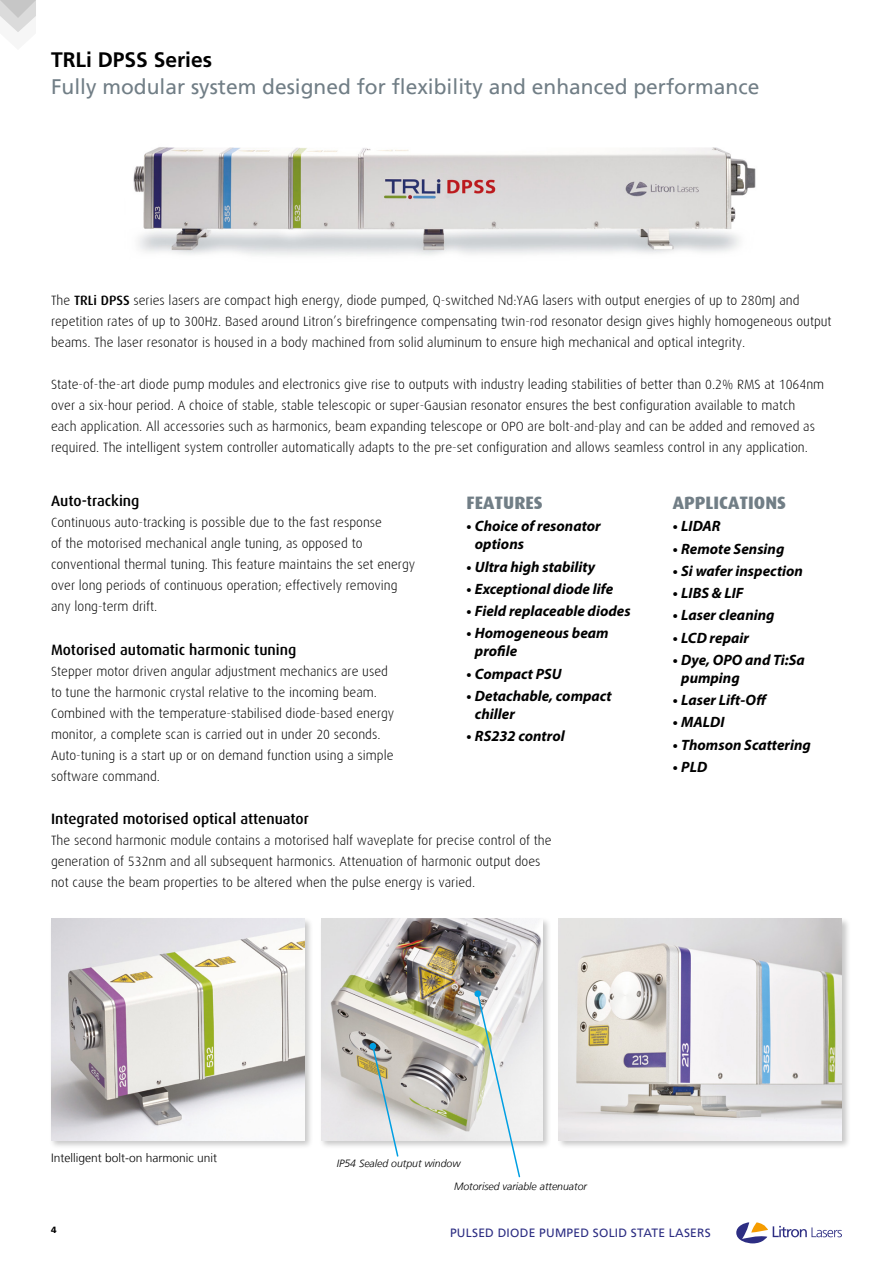
<style>
.page{position:relative;width:893px;height:1263px;background:#fff}
.page>*{position:absolute;margin:0;border:0;box-sizing:border-box;transform-origin:0 0}
.t1{font:21px "Frutiger LT";color:#717e86}
.t2{font:700 21px "Frutiger LT Std";color:#000}
.t3{font:800 18px "Dax";color:#717e86}
.t4{font:italic 700 15px/18px "Myriad Pro";color:#000}
.t5{font:500 15px "Dax Pro";color:#000}
.t6{font:300 13.5px/21px "Dax";color:#000}
.t7{font:12px "Frutiger LT";letter-spacing:.02em;color:#2d2e83}
.t8{font:300 12px "Frutiger LT";color:#000}
.t9{font:italic 300 10.5px/22.6px "Frutiger LT";color:#000}
.t10{font:900 9px "Frutiger LT";color:#000}
.s1{font-family:"Dax Pro";font-weight:500}
</style>
<div class="page">
<svg style="left:0;top:0;width:36px;height:32px"></svg>
<svg style="left:736px;top:1222px;width:106px;height:21px"></svg>
<div style="left:319px;top:917px;width:232px;height:232px;background:#000;opacity:.22"></div>
<img style="left:321px;top:919px;width:221px;height:221px">
<div style="left:556px;top:917px;width:295px;height:232px;background:#000;opacity:.22"></div>
<img style="left:559px;top:919px;width:283px;height:221px">
<div style="left:49px;top:917px;width:265px;height:232px;background:#000;opacity:.22"></div>
<img style="left:51px;top:919px;width:253px;height:221px">
<img style="left:133px;top:147px;width:623px;height:108px">
<svg style="left:370px;top:1043px;width:29px;height:114px;background:#c6cbc8"></svg>
<svg style="left:476px;top:992px;width:45px;height:186px"></svg>
<div style="left:474px;top:990px;width:7px;height:7px;background:#009fe3;border-radius:50%"></div>
<h1 class="t2" style="left:51px;top:47px;width:163px">TRLi DPSS Series</h1>
<h1 class="t1" style="left:51px;top:74px;width:710px">Fully modular system designed for flexibility and enhanced performance</h1>
<p class="t6" style="left:51px;top:290px;width:782px">The <span class="s1">TRLi DPSS</span> series lasers are compact high energy, diode pumped, Q-switched Nd:YAG lasers with output energies of up to 280mJ and repetition rates of up to 300Hz. Based around Litron’s birefringence compensating twin-rod resonator design gives highly homogeneous output beams. The laser resonator is housed in a body machined from solid aluminum to ensure high mechanical and optical integrity.</p>
<p class="t6" style="left:51px;top:374px;width:775px">State-of-the-art diode pump modules and electronics give rise to outputs with industry leading stabilities of better than 0.2% RMS at 1064nm over a six-hour period. A choice of stable, stable telescopic or super-Gausian resonator ensures the best configuration available to match each application. All accessories such as harmonics, beam expanding telescope or OPO are bolt-and-play and can be added and removed as required. The intelligent system controller automatically adapts to the pre-set configuration and allows seamless control in any application.</p>
<p class="t5" style="left:51px;top:491px;width:90px">Auto-tracking</p>
<p class="t6" style="left:51px;top:512px;width:366px">Continuous auto-tracking is possible due to the fast response<br>of the motorised mechanical angle tuning, as opposed to conventional thermal tuning. This feature maintains the set energy over long periods of continuous operation; effectively removing any long-term drift.</p>
<p class="t5" style="left:51px;top:640px;width:247px">Motorised automatic harmonic tuning</p>
<p class="t6" style="left:51px;top:661px;width:345px">Stepper motor driven angular adjustment mechanics are used to tune the harmonic crystal relative to the incoming beam.<br>Combined with the temperature-stabilised diode-based energy monitor, a complete scan is carried out in under 20 seconds.<br>Auto-tuning is a start up or on demand function using a simple software command.</p>
<p class="t5" style="left:51px;top:809px;width:259px">Integrated motorised optical attenuator</p>
<p class="t6" style="left:51px;top:830px;width:502px">The second harmonic module contains a motorised half waveplate for precise control of the generation of 532nm and all subsequent harmonics. Attenuation of harmonic output does not cause the beam properties to be altered when the pulse energy is varied.</p>
<h2 class="t3" style="left:466px;top:493px;width:78px">FEATURES</h2>
<p class="t4" style="left:475px;top:517px;width:127px;text-indent:-9px">• Choice of resonator options</p>
<p class="t4" style="left:466px;top:557px;width:130px">• Ultra high stability</p>
<p class="t4" style="left:466px;top:579px;width:148px">• Exceptional diode life</p>
<p class="t4" style="left:466px;top:602px;width:166px">• Field replaceable diodes</p>
<p class="t4" style="left:475px;top:624px;width:135px;text-indent:-9px">• Homogeneous beam profile</p>
<p class="t4" style="left:466px;top:664px;width:97px">• Compact PSU</p>
<p class="t4" style="left:475px;top:686px;width:138px;text-indent:-9px">• Detachable, compact chiller</p>
<p class="t4" style="left:466px;top:727px;width:100px">• RS232 control</p>
<h2 class="t3" style="left:673px;top:493px;width:115px">APPLICATIONS</h2>
<p class="t4" style="left:673px;top:517px;width:49px">• LIDAR</p>
<p class="t4" style="left:673px;top:539px;width:113px">• Remote Sensing</p>
<p class="t4" style="left:673px;top:561px;width:132px">• Si wafer inspection</p>
<p class="t4" style="left:673px;top:584px;width:72px">• LIBS &amp; LIF</p>
<p class="t4" style="left:673px;top:606px;width:103px">• Laser cleaning</p>
<p class="t4" style="left:673px;top:628px;width:78px">• LCD repair</p>
<p class="t4" style="left:681px;top:650px;width:125px;text-indent:-9px">• Dye, OPO and Ti:Sa pumping</p>
<p class="t4" style="left:673px;top:691px;width:96px">• Laser Lift-Off</p>
<p class="t4" style="left:673px;top:713px;width:53px">• MALDI</p>
<p class="t4" style="left:673px;top:735px;width:140px">• Thomson Scattering</p>
<p class="t4" style="left:673px;top:757px;width:36px">• PLD</p>
<p class="t8" style="left:51px;top:1151px;width:168px">Intelligent bolt-on harmonic unit</p>
<p class="t9" style="left:454px;top:1152px;width:135px;text-indent:-117px">IP54 Sealed output window<br>Motorised variable attenuator</p>
<p class="t10" style="left:51px;top:1224px;width:7px">4</p>
<p class="t7" style="left:450px;top:1226px;width:262px">PULSED DIODE PUMPED SOLID STATE LASERS</p>
</div>
